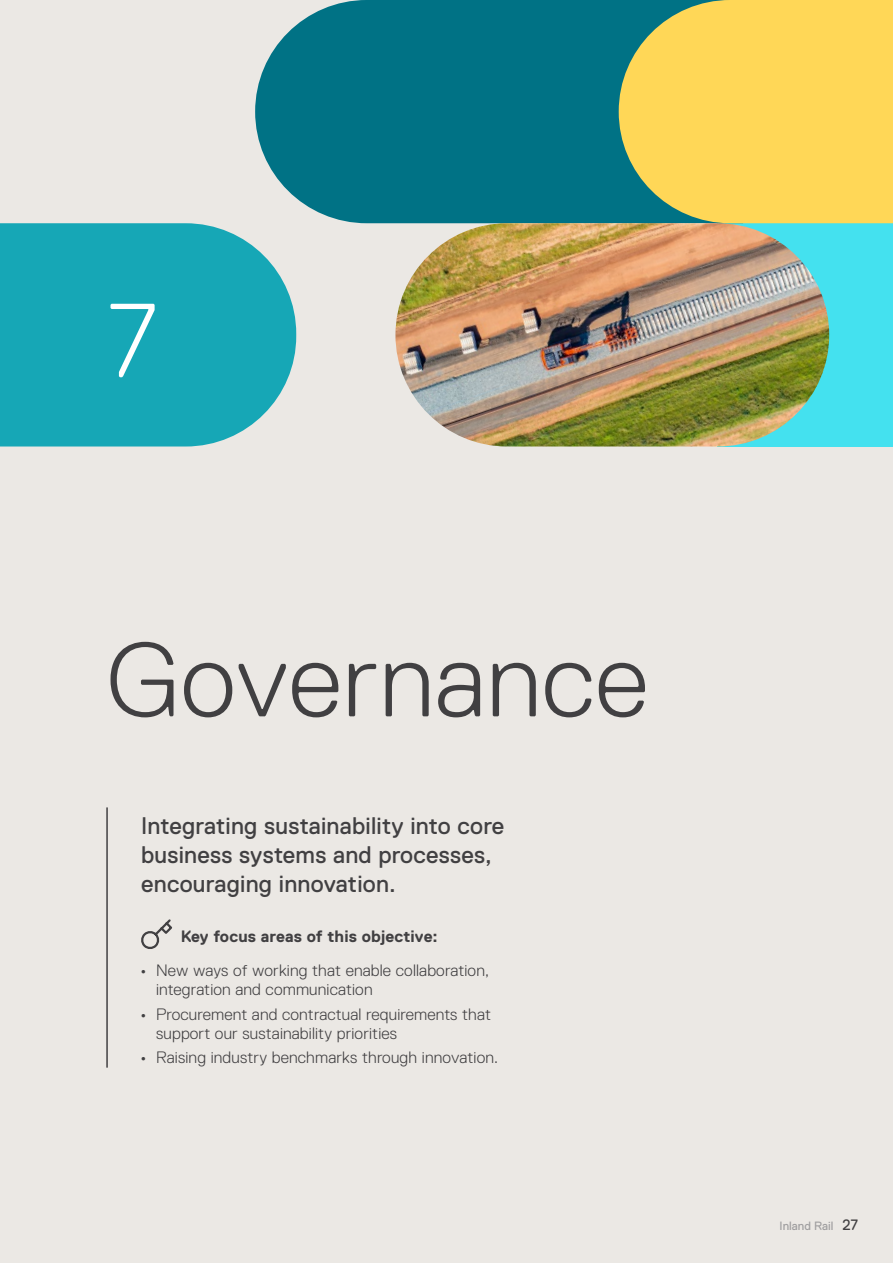
<style>
.page{position:relative;width:893px;height:1263px;background:#ebe8e4}
.page>*{position:absolute;margin:0;border:0;box-sizing:border-box;transform-origin:0 0}
.t1{font:300 105px "Replica LL";letter-spacing:.01em;color:#414042}
.t2{font:300 105px "Replica LL";color:#fff}
.t3{font:24px/28.8px "Replica LL";letter-spacing:.01em;color:#414042}
.t4{font:300 16.5px/19.8px "Replica LL";letter-spacing:.01em;color:#414042}
.t5{font:700 16.5px "Replica LL";letter-spacing:.01em;color:#414042}
.t6{font:12px "Replica LL";color:#a09fa0}
.s1{font-family:"Myriad Pro";font-weight:400}
.s2{font-size:15px;color:#414042}
</style>
<div class="page">
<svg style="left:0;top:223px;width:296px;height:223px;fill:#16a7b6"></svg>
<div style="left:718px;top:223px;width:175px;height:223px;background:#44e1ef"></div>
<svg style="left:255px;top:0;width:364px;height:223px;fill:#007285"></svg>
<img style="left:395px;top:223px;width:434px;height:223px;border-radius:112px">
<hr style="left:106px;top:807px;width:2px;height:261px;background:#414042">
<svg style="left:141px;top:919px;width:31px;height:30px"></svg>
<svg style="left:619px;top:0;width:274px;height:223px;fill:#ffd757"></svg>
<h2 class="t2" style="left:106px;top:283px;width:53px">7</h2>
<h2 class="t1" style="left:106px;top:622px;width:543px">Governance</h2>
<p class="t3" style="left:141px;top:812px;width:365px">Integrating sustainability into core business systems and processes, encouraging innovation.</p>
<p class="t5" style="left:181px;top:927px;width:259px">Key focus areas of this objective:</p>
<p class="t4" style="left:156px;top:960px;width:334px;text-indent:-15px"><span class="s1">•</span> New ways of working that enable collaboration, integration and communication</p>
<p class="t4" style="left:156px;top:1004px;width:336px;text-indent:-15px"><span class="s1">•</span> Procurement and contractual requirements that support our sustainability priorities</p>
<p class="t4" style="left:141px;top:1048px;width:359px"><span class="s1">•</span> Raising industry benchmarks through innovation.</p>
<p class="t6" style="left:780px;top:1219px;width:80px">Inland Rail <span class="s2">27</span></p>
</div>
